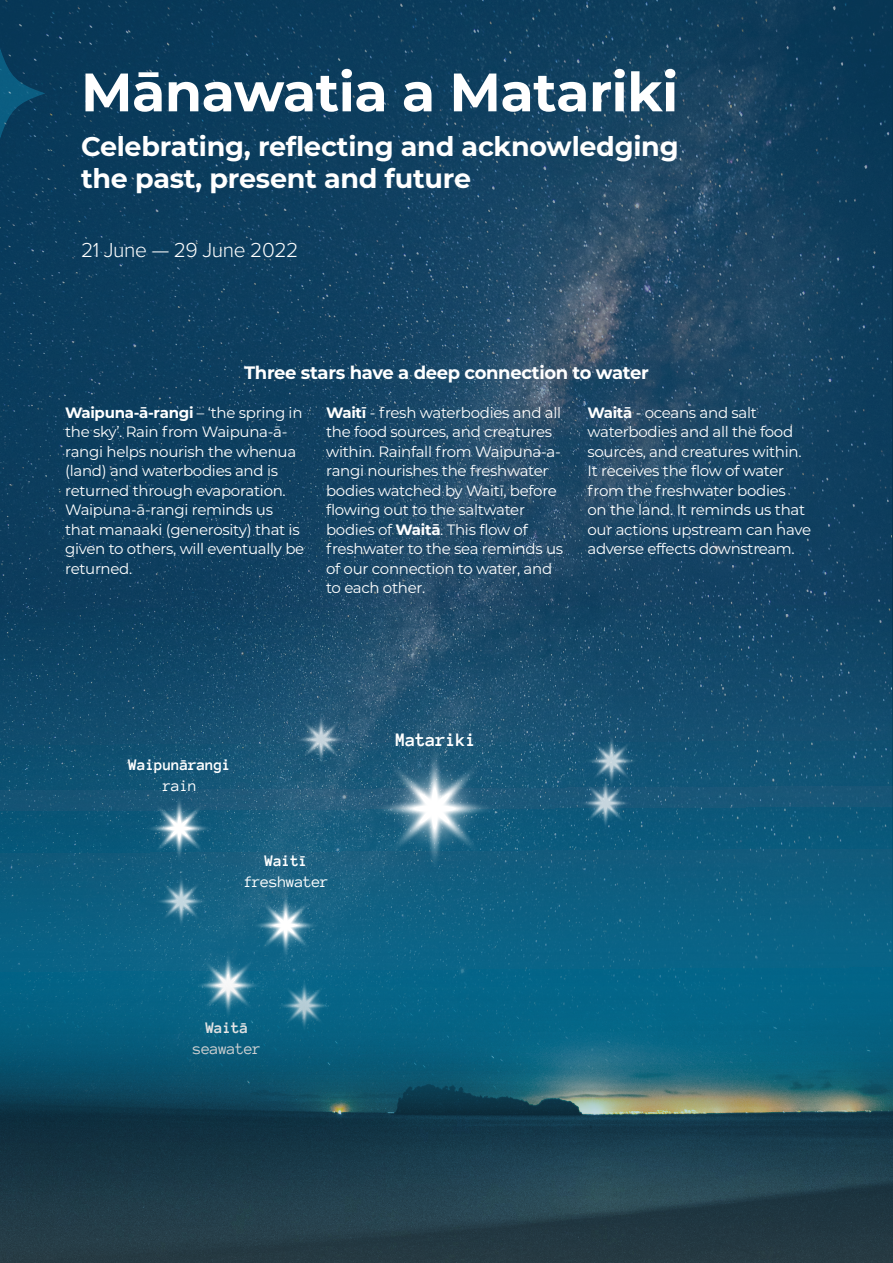
<style>
.page{position:relative;width:893px;height:1263px;background:#fff}
.page>*{position:absolute;margin:0;border:0;box-sizing:border-box;transform-origin:0 0}
.t1{font:700 54px "Montserrat";letter-spacing:-.01em;color:#fff}
.t2{font:700 27px/32.4px "Montserrat";letter-spacing:-.01em;color:#fff}
.t3{font:300 21px "Proxima Nova";letter-spacing:-.02em;color:#fff}
.t4{font:700 19.5px "Anonymous Pro";letter-spacing:-.03em;color:#fff}
.t5{font:700 18px "Montserrat";letter-spacing:-.02em;color:#fff}
.t6{font:700 16.5px "Anonymous Pro";letter-spacing:-.03em;color:#fff}
.t7{font:16.5px "Anonymous Pro";letter-spacing:-.03em;color:#fff}
.t8{font:15px/19.5px "Montserrat";letter-spacing:-.02em;color:#fff}
.s1{font-weight:700}
</style>
<div class="page">
<img style="left:0;top:0;width:892px;height:936px">
<svg style="left:0;top:50px;width:44px;height:87px;background:#094466"></svg>
<svg style="left:559px;top:723px;width:92px;height:125px;background:#1c5d7d"></svg>
<svg style="left:576px;top:774px;width:58px;height:57px;background:#326e8b"></svg>
<svg style="left:135px;top:693px;width:384px;height:243px;background:#246382"></svg>
<img style="left:0;top:936px;width:893px;height:327px">
<p class="t1" style="left:81px;top:53px;width:599px">Mānawatia a Matariki</p>
<p class="t2" style="left:81px;top:129px;width:599px">Celebrating, reflecting and acknowledging the past, present and future</p>
<p class="t3" style="left:81px;top:234px;width:219px">21 June — 29 June 2022</p>
<p class="t5" style="left:244px;top:360px;width:406px">Three stars have a deep connection to water</p>
<p class="t8" style="left:587px;top:402px;width:225px"><span class="s1">Waitā</span> - oceans and salt waterbodies and all the food sources, and creatures within.<br>It receives the flow of water from the freshwater bodies<br>on the land. It reminds us that our actions upstream can have adverse effects downstream.</p>
<p class="t8" style="left:65px;top:402px;width:241px"><span class="s1">Waipuna-ā-rangi</span> – ‘the spring in the sky’. Rain from Waipuna-ā&shy;rangi helps nourish the whenua (land) and waterbodies and is returned through evaporation.<br>Waipuna-ā-rangi reminds us that manaaki (generosity) that is given to others, will eventually be returned.</p>
<p class="t8" style="left:326px;top:402px;width:239px"><span class="s1">Waitī</span> - fresh waterbodies and all the food sources, and creatures within. Rainfall from Waipuna-a&shy;rangi nourishes the freshwater bodies watched by Waitī, before flowing out to the saltwater bodies of <span class="s1">Waitā</span>. This flow of freshwater to the sea reminds us of our connection to water, and to each other.</p>
<p class="t6" style="left:129px;top:755px;width:104px">Waipunārangi</p>
<p class="t7" style="left:163px;top:776px;width:36px">rain</p>
<p class="t6" style="left:265px;top:851px;width:45px">Waitī</p>
<p class="t7" style="left:244px;top:872px;width:87px">freshwater</p>
<p class="t6" style="left:206px;top:1017px;width:45px">Waitā</p>
<p class="t7" style="left:193px;top:1038px;width:70px">seawater</p>
<p class="t4" style="left:395px;top:728px;width:83px">Matariki</p>
</div>
